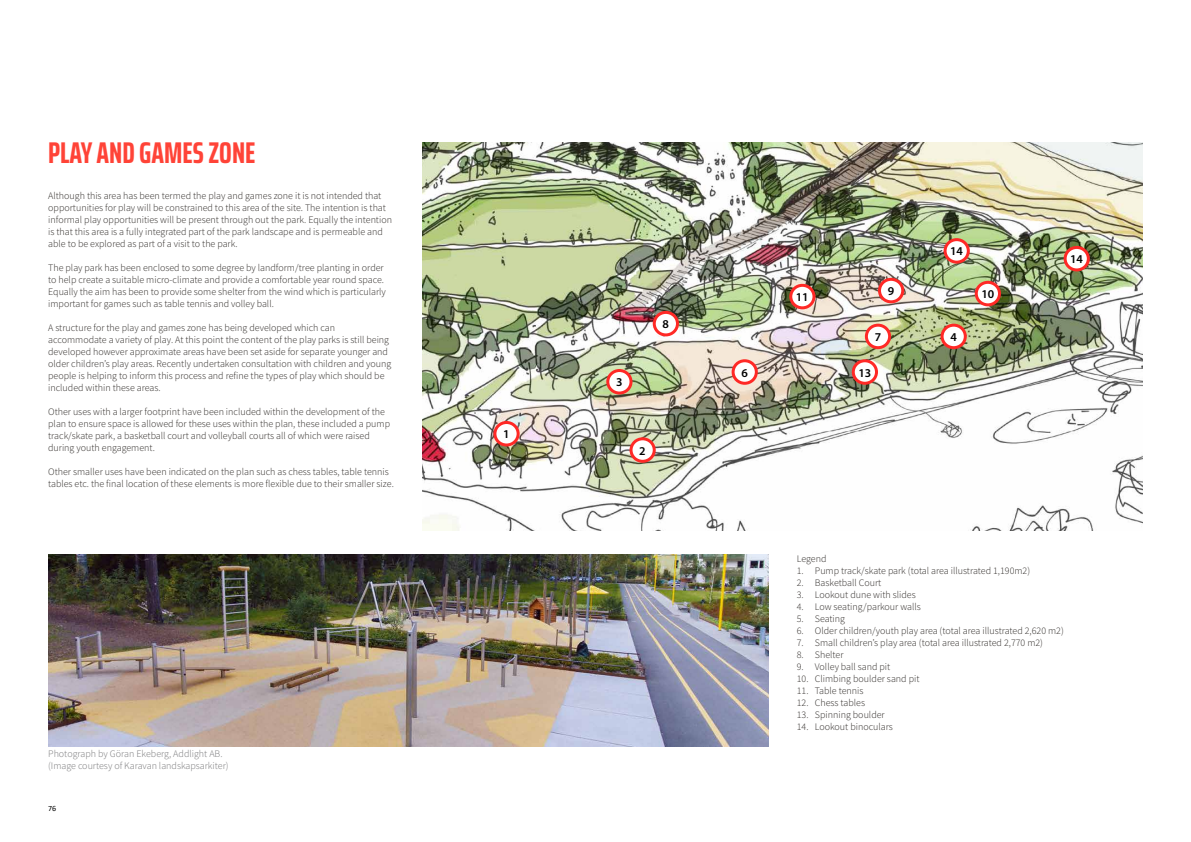
<style>
.page{position:relative;width:1191px;height:842px;background:#fff}
.page>*{position:absolute;margin:0;border:0;box-sizing:border-box;transform-origin:0 0}
.t1{font:700 extra-condensed 30px "Saira";color:#ff4337}
.t2{font:600 12px "Myriad Pro";color:#000}
.t3{font:10px/12px "Source Sans Variable";color:#2d2926}
.t4{font:10px/12px "Source Sans Variable";color:#777779}
.t5{font:8px "Calibri";color:#000}
</style>
<div class="page">
<img style="left:422px;top:142px;width:720px;height:389px">
<div style="left:495px;top:422px;width:23px;height:23px;background:#fff;border-radius:50%"></div>
<div style="left:493px;top:421px;width:26px;height:25px;border:3px solid #ff2926;border-radius:50%"></div>
<svg style="left:631px;top:439px;width:23px;height:22px"></svg>
<div style="left:629px;top:437px;width:27px;height:26px;border:3px solid #ff2926;border-radius:50%"></div>
<div style="left:608px;top:370px;width:23px;height:23px;background:#fff;border-radius:50%"></div>
<div style="left:606px;top:369px;width:26px;height:25px;border:3px solid #ff2926;border-radius:50%"></div>
<svg style="left:733px;top:361px;width:23px;height:22px"></svg>
<div style="left:731px;top:359px;width:27px;height:26px;border:3px solid #ff2926;border-radius:50%"></div>
<div style="left:866px;top:325px;width:23px;height:23px;background:#fff;border-radius:50%"></div>
<div style="left:865px;top:324px;width:26px;height:25px;border:3px solid #ff2926;border-radius:50%"></div>
<div style="left:853px;top:361px;width:23px;height:22px;background:#fff;border-radius:50%"></div>
<div style="left:851px;top:359px;width:27px;height:26px;border:3px solid #ff2926;border-radius:50%"></div>
<div style="left:942px;top:325px;width:23px;height:23px;background:#fff;border-radius:50%"></div>
<div style="left:940px;top:324px;width:26px;height:25px;border:3px solid #ff2926;border-radius:50%"></div>
<div style="left:879px;top:279px;width:23px;height:23px;background:#fff;border-radius:50%"></div>
<div style="left:878px;top:278px;width:26px;height:25px;border:3px solid #ff2926;border-radius:50%"></div>
<div style="left:976px;top:282px;width:23px;height:23px;background:#fff;border-radius:50%"></div>
<div style="left:974px;top:281px;width:27px;height:25px;border:3px solid #ff2926;border-radius:50%"></div>
<div style="left:654px;top:312px;width:23px;height:23px;background:#fff;border-radius:50%"></div>
<div style="left:653px;top:311px;width:26px;height:25px;border:3px solid #ff2926;border-radius:50%"></div>
<div style="left:945px;top:240px;width:23px;height:22px;background:#fff;border-radius:50%"></div>
<div style="left:943px;top:238px;width:26px;height:26px;border:3px solid #ff2926;border-radius:50%"></div>
<div style="left:1065px;top:247px;width:23px;height:23px;background:#fff;border-radius:50%"></div>
<div style="left:1063px;top:246px;width:26px;height:25px;border:3px solid #ff2926;border-radius:50%"></div>
<div style="left:790px;top:285px;width:24px;height:23px;background:#fff;border-radius:50%"></div>
<div style="left:789px;top:284px;width:26px;height:25px;border:3px solid #ff2926;border-radius:50%"></div>
<img style="left:48px;top:554px;width:720px;height:192px">
<h1 class="t1" style="left:48px;top:130px;width:209px">PLAY AND GAMES ZONE</h1>
<p class="t3" style="left:48px;top:190px;width:345px">Although this area has been termed the play and games zone it is not intended that opportunities for play will be constrained to this area of the site. The intention is that informal play opportunities will be present through out the park. Equally the intention is that this area is a fully integrated part of the park landscape and is permeable and able to be explored as part of a visit to the park.</p>
<p class="t3" style="left:48px;top:262px;width:339px">The play park has been enclosed to some degree by landform/tree planting in order to help create a suitable micro-climate and provide a comfortable year round space.<br>Equally the aim has been to provide some shelter from the wind which is particularly important for games such as table tennis and volley ball.</p>
<p class="t3" style="left:48px;top:322px;width:345px">A structure for the play and games zone has being developed which can accommodate a variety of play. At this point the content of the play parks is still being developed however approximate areas have been set aside for separate younger and older children’s play areas. Recently undertaken consultation with children and young people is helping to inform this process and refine the types of play which should be included within these areas.</p>
<p class="t3" style="left:48px;top:406px;width:343px">Other uses with a larger footprint have been included within the development of the plan to ensure space is allowed for these uses within the plan, these included a pump track/skate park, a basketball court and volleyball courts all of which were raised during youth engagement.</p>
<p class="t3" style="left:48px;top:466px;width:347px">Other smaller uses have been indicated on the plan such as chess tables, table tennis tables etc. the final location of these elements is more flexible due to their smaller size.</p>
<p class="t4" style="left:48px;top:747px;width:182px">Photograph by Göran Ekeberg, Addlight AB. (Image courtesy of Karavan landskapsarkiter)</p>
<p class="t5" style="left:48px;top:803px;width:10px">76</p>
<p class="t2" style="left:503px;top:427px;width:8px">1</p>
<p class="t2" style="left:616px;top:375px;width:8px">3</p>
<p class="t2" style="left:662px;top:316px;width:8px">8</p>
<p class="t2" style="left:639px;top:443px;width:8px">2</p>
<p class="t2" style="left:741px;top:365px;width:8px">6</p>
<p class="t2" style="left:796px;top:289px;width:14px">11</p>
<p class="t2" style="left:950px;top:244px;width:14px">14</p>
<p class="t2" style="left:887px;top:283px;width:8px">9</p>
<p class="t2" style="left:981px;top:286px;width:14px">10</p>
<p class="t2" style="left:874px;top:329px;width:8px">7</p>
<p class="t2" style="left:858px;top:365px;width:14px">13</p>
<p class="t2" style="left:950px;top:329px;width:8px">4</p>
<p class="t2" style="left:1070px;top:251px;width:14px">14</p>
<p class="t3" style="left:797px;top:553px;width:31px">Legend</p>
<p class="t3" style="left:797px;top:565px;width:235px">1. Pump track/skate park (total area illustrated 1,190m2)</p>
<p class="t3" style="left:797px;top:577px;width:86px">2. Basketball Court</p>
<p class="t3" style="left:797px;top:589px;width:120px">3. Lookout dune with slides</p>
<p class="t3" style="left:797px;top:601px;width:125px">4. Low seating/parkour walls</p>
<p class="t3" style="left:797px;top:613px;width:50px">5. Seating</p>
<p class="t3" style="left:797px;top:625px;width:268px">6. Older children/youth play area (total area illustrated 2,620 m2)</p>
<p class="t3" style="left:797px;top:637px;width:248px">7. Small children’s play area (total area illustrated 2,770 m2)</p>
<p class="t3" style="left:797px;top:649px;width:48px">8. Shelter</p>
<p class="t3" style="left:797px;top:661px;width:95px">9. Volley ball sand pit</p>
<p class="t3" style="left:797px;top:673px;width:124px">10. Climbing boulder sand pit</p>
<p class="t3" style="left:797px;top:685px;width:68px">11. Table tennis</p>
<p class="t3" style="left:797px;top:697px;width:70px">12. Chess tables</p>
<p class="t3" style="left:797px;top:709px;width:89px">13. Spinning boulder</p>
<p class="t3" style="left:797px;top:721px;width:98px">14. Lookout binoculars</p>
</div>
